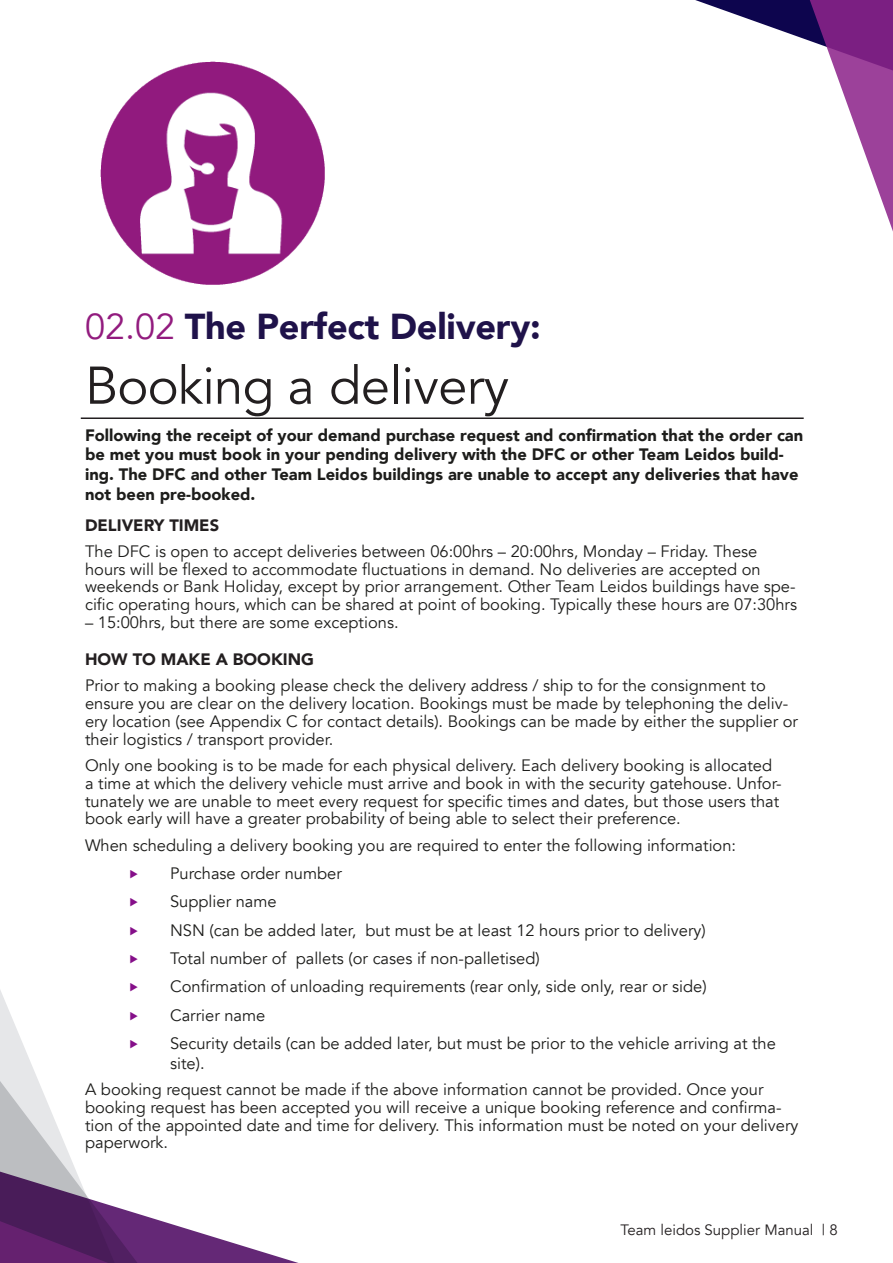
<style>
.page{position:relative;width:893px;height:1263px;background:#fff}
.page>*{position:absolute;margin:0;border:0;box-sizing:border-box;transform-origin:0 0}
.t1{font:52.5px "Avenir";letter-spacing:-.01em;color:#231f20}
.t2{font:900 36px "Avenir";letter-spacing:-.005em;color:#1f124a}
.t3{font:16.5px/17.9px "Avenir";color:#1d1d1b}
.t4{font:900 16.5px/19.8px "Avenir";color:#1d1d1b}
.t5{font:900 16.5px "Avenir";color:#231f20}
.t6{font:15px "Avenir";color:#231f20}
.s1{font-weight:400;color:#921b7e}
</style>
<div class="page">
<svg style="left:695px;top:0;width:198px;height:232px"></svg>
<svg style="left:0;top:990px;width:242px;height:273px"></svg>
<img style="left:101px;top:62px;width:223px;height:223px">
<hr style="left:81px;top:417px;width:723px;height:2px;background:#231f20">
<svg style="left:130px;top:990px;width:22px;height:3px"></svg>
<svg style="left:130px;top:1011px;width:22px;height:10px"></svg>
<svg style="left:130px;top:1039px;width:22px;height:11px"></svg>
<h2 class="t2" style="left:85px;top:296px;width:457px"><span class="s1">02.02</span> The Perfect Delivery:</h2>
<h1 class="t1" style="left:85px;top:354px;width:425px">Booking a delivery</h1>
<p class="t4" style="left:85px;top:424px;width:720px">Following the receipt of your demand purchase request and confirmation that the order can be met you must book in your pending delivery with the DFC or other Team Leidos build&shy;ing. The DFC and other Team Leidos buildings are unable to accept any deliveries that have not been pre-booked.</p>
<p class="t5" style="left:85px;top:511px;width:136px">DELIVERY TIMES</p>
<p class="t3" style="left:85px;top:542px;width:714px">The DFC is open to accept deliveries between 06:00hrs – 20:00hrs, Monday – Friday. These hours will be flexed to accommodate fluctuations in demand. No deliveries are accepted on weekends or Bank Holiday, except by prior arrangement. Other Team Leidos buildings have spe&shy;cific operating hours, which can be shared at point of booking. Typically these hours are 07:30hrs</p>
<p class="t3" style="left:85px;top:614px;width:315px">– 15:00hrs, but there are some exceptions.</p>
<p class="t5" style="left:85px;top:645px;width:231px">HOW TO MAKE A BOOKING</p>
<p class="t3" style="left:85px;top:677px;width:714px">Prior to making a booking please check the delivery address / ship to for the consignment to ensure you are clear on the delivery location. Bookings must be made by telephoning the deliv&shy;ery location (see Appendix C for contact details). Bookings can be made by either the supplier or their logistics / transport provider.</p>
<p class="t3" style="left:85px;top:757px;width:698px">Only one booking is to be made for each physical delivery. Each delivery booking is allocated a time at which the delivery vehicle must arrive and book in with the security gatehouse. Unfor&shy;tunately we are unable to meet every request for specific times and dates, but those users that book early will have a greater probability of being able to select their preference.</p>
<p class="t3" style="left:170px;top:831px;width:607px;line-height:28.3px;text-indent:-85px">When scheduling a delivery booking you are required to enter the following information:<br>Purchase order number<br>Supplier name<br>NSN (can be added later, but must be at least 12 hours prior to delivery)<br>Total number of pallets (or cases if non-palletised)<br>Confirmation of unloading requirements (rear only, side only, rear or side)<br>Carrier name<br>Security details (can be added later, but must be prior to the vehicle arriving at the</p>
<p class="t3" style="left:85px;top:1050px;width:680px;line-height:26.2px;text-indent:85px">site).<br>A booking request cannot be made if the above information cannot be provided. Once your</p>
<p class="t3" style="left:85px;top:1098px;width:715px">booking request has been accepted you will receive a unique booking reference and confirma&shy;tion of the appointed date and time for delivery. This information must be noted on your delivery paperwork.</p>
<p class="t6" style="left:620px;top:1221px;width:219px">Team leidos Supplier Manual | 8</p>
</div>
